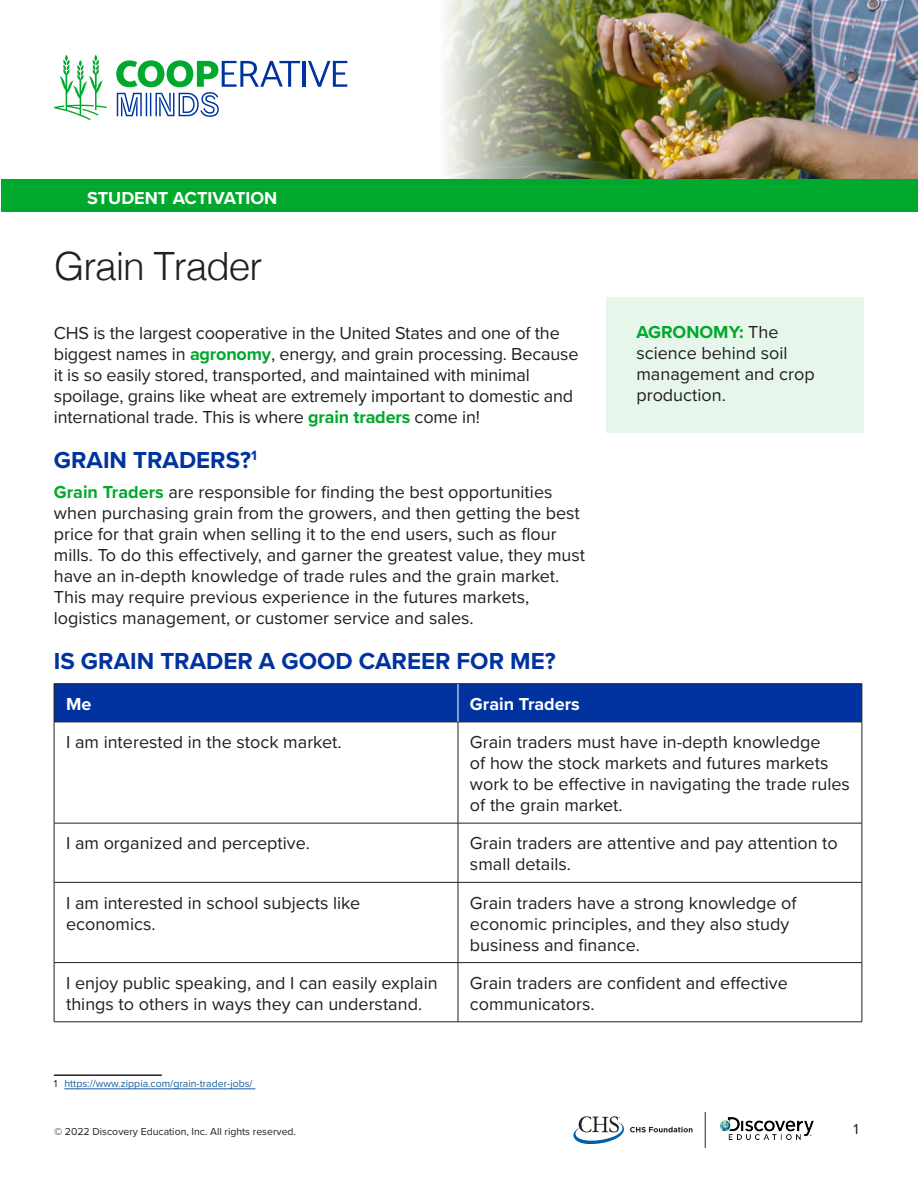
<style>
.page{position:relative;width:918px;height:1188px;background:#fff}
.page>*{position:absolute;margin:0;border:0;box-sizing:border-box;transform-origin:0 0}
.t1{font:300 39px "Helvetica";letter-spacing:-.03em;color:#231f20}
.Subhead_1{font:700 24px "Proxima Nova";color:#0033a0}
.Body{font:18px/21px "Proxima Nova";color:#231f20}
.Subhead_small{font:18px/21px "Proxima Nova";color:#231f20}
.Body-2{font:700 18px "Proxima Nova";color:#fff}
.t2{font:15px "Proxima Nova";color:#231f20}
.t3{font:10.5px "Proxima Nova";color:#231f20}
.Footnote{font:10.5px "Proxima Nova";color:#175d9e}
.s1{font-weight:700;color:#00a82d}
.s2{color:#231f20}
</style>
<div class="page">
<img style="left:597px;top:0;width:320px;height:179px">
<img style="left:445px;top:0;width:152px;height:179px">
<svg style="left:54px;top:55px;width:53px;height:65px"></svg>
<hr style="left:302px;top:61px;width:3px;height:26px;background:#0033a0">
<svg style="left:308px;top:61px;width:39px;height:26px"></svg>
<svg style="left:116px;top:60px;width:184px;height:57px"></svg>
<div style="left:1px;top:179px;width:916px;height:33px;background:#00a82d"></div>
<svg style="left:573px;top:1116px;width:120px;height:28px"></svg>
<img style="left:719px;top:1118px;width:94px;height:22px">
<hr style="left:705px;top:1112px;width:1px;height:36px;background:#231f20">
<div style="left:55px;top:684px;width:807px;height:38px;background:#0033a0"></div>
<hr style="left:54px;top:683px;width:404px;height:1px;background:#231f20">
<hr style="left:54px;top:684px;width:1px;height:38px;background:#231f20">
<hr style="left:458px;top:683px;width:404px;height:1px;background:#231f20">
<hr style="left:862px;top:684px;width:1px;height:38px;background:#231f20">
<hr style="left:54px;top:722px;width:404px;height:1px;background:#231f20">
<hr style="left:54px;top:722px;width:1px;height:101px;background:#231f20">
<hr style="left:458px;top:722px;width:404px;height:1px;background:#231f20">
<hr style="left:458px;top:722px;width:1px;height:101px;background:#231f20">
<hr style="left:862px;top:722px;width:1px;height:101px;background:#231f20">
<hr style="left:54px;top:823px;width:404px;height:1px;background:#231f20">
<hr style="left:54px;top:823px;width:1px;height:59px;background:#231f20">
<hr style="left:458px;top:823px;width:404px;height:1px;background:#231f20">
<hr style="left:458px;top:823px;width:1px;height:59px;background:#231f20">
<hr style="left:862px;top:823px;width:1px;height:59px;background:#231f20">
<hr style="left:54px;top:882px;width:404px;height:1px;background:#231f20">
<hr style="left:54px;top:883px;width:1px;height:79px;background:#231f20">
<hr style="left:458px;top:882px;width:404px;height:1px;background:#231f20">
<hr style="left:458px;top:883px;width:1px;height:79px;background:#231f20">
<hr style="left:862px;top:883px;width:1px;height:79px;background:#231f20">
<hr style="left:54px;top:962px;width:404px;height:1px;background:#231f20">
<hr style="left:54px;top:963px;width:1px;height:59px;background:#231f20">
<hr style="left:458px;top:962px;width:404px;height:1px;background:#231f20">
<hr style="left:458px;top:963px;width:1px;height:59px;background:#231f20">
<hr style="left:862px;top:963px;width:1px;height:59px;background:#231f20">
<hr style="left:54px;top:1022px;width:404px;height:1px;background:#231f20">
<hr style="left:458px;top:1022px;width:404px;height:1px;background:#231f20">
<hr style="left:458px;top:684px;width:1px;height:38px;background:#fff">
<hr style="left:54px;top:1074px;width:108px;height:2px;background:#231f20">
<hr style="left:64px;top:1089px;width:191px;height:1px;background:#175d9e">
<div style="left:606px;top:297px;width:257px;height:135px;background:#e6f6ea"></div>
<p class="Body-2" style="left:87px;top:184px;width:192px">STUDENT ACTIVATION</p>
<p class="t1" style="left:54px;top:233px;width:210px">Grain Trader</p>
<p class="Subhead_small" style="left:636px;top:321px;width:180px"><span class="s1">AGRONOMY:</span> The science behind soil management and crop production.</p>
<p class="Body" style="left:54px;top:321px;width:526px">CHS is the largest cooperative in the United States and one of the biggest names in <span class="s1">agronomy</span>, energy, and grain processing. Because it is so easily stored, transported, and maintained with minimal spoilage, grains like wheat are extremely important to domestic and international trade. This is where <span class="s1">grain traders</span> come in!</p>
<p class="Subhead_1" style="left:54px;top:442px;width:204px">GRAIN TRADERS?<sup>1</sup></p>
<p class="Body" style="left:54px;top:480px;width:533px"><span class="s1">Grain Traders</span> are responsible for finding the best opportunities when purchasing grain from the growers, and then getting the best price for that grain when selling it to the end users, such as flour mills. To do this effectively, and garner the greatest value, they must have an in-depth knowledge of trade rules and the grain market.<br>This may require previous experience in the futures markets, logistics management, or customer service and sales.</p>
<p class="Subhead_1" style="left:54px;top:643px;width:503px">IS GRAIN TRADER A GOOD CAREER FOR ME?</p>
<p class="Body-2" style="left:66px;top:691px;width:27px">Me</p>
<p class="Body-2" style="left:470px;top:691px;width:111px">Grain Traders</p>
<p class="Body" style="left:66px;top:731px;width:277px">I am interested in the stock market.</p>
<p class="Body" style="left:470px;top:731px;width:381px">Grain traders must have in-depth knowledge<br>of how the stock markets and futures markets work to be effective in navigating the trade rules of the grain market.</p>
<p class="Body" style="left:66px;top:832px;width:245px">I am organized and perceptive.</p>
<p class="Body" style="left:470px;top:832px;width:369px">Grain traders are attentive and pay attention to small details.</p>
<p class="Body" style="left:66px;top:891px;width:296px">I am interested in school subjects like economics.</p>
<p class="Body" style="left:470px;top:891px;width:328px">Grain traders have a strong knowledge of economic principles, and they also study business and finance.</p>
<p class="Body" style="left:66px;top:972px;width:373px">I enjoy public speaking, and I can easily explain things to others in ways they can understand.</p>
<p class="Body" style="left:470px;top:972px;width:319px">Grain traders are confident and effective communicators.</p>
<p class="Footnote" style="left:54px;top:1076px;width:200px"><span class="s2">1</span> https://www.zippia.com/grain-trader-jobs/</p>
<p class="t3" style="left:54px;top:1123px;width:244px">© 2022 Discovery Education, Inc. All rights reserved.</p>
<p class="t2" style="left:854px;top:1118px;width:7px">1</p>
</div>
